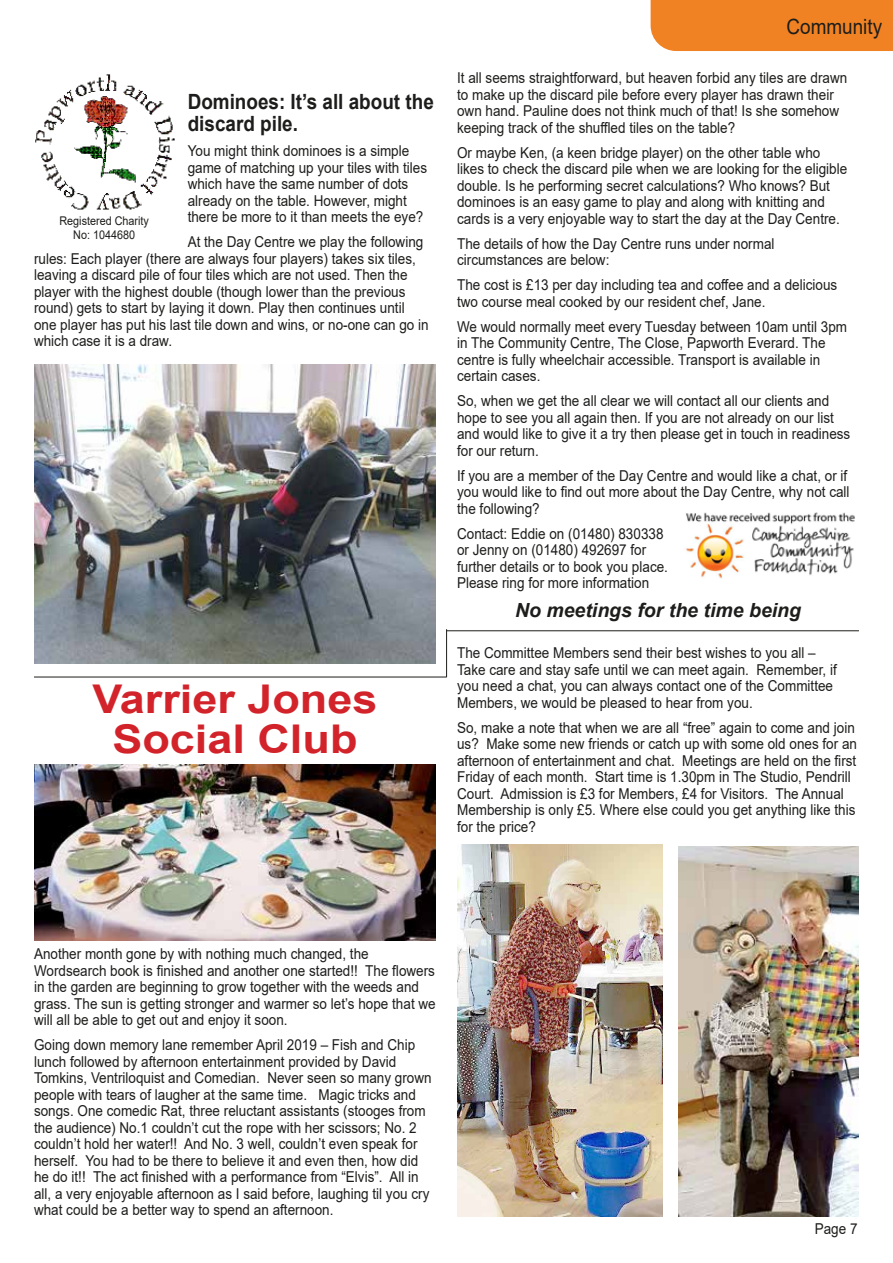
<style>
.page{position:relative;width:893px;height:1263px;background:#fff}
.page>*{position:absolute;margin:0;border:0;box-sizing:border-box;transform-origin:0 0}
.t1{font:700 39.6px/40.5px "Arial";color:#d3232a;text-align:center;scale:1.14 1}
.t2{font:700 21px/22.5px "Arial";color:#1d1d1b;scale:.9 1}
.t3{font:21px "Arial";color:#1d1d1b;scale:.9 1}
.t4{font:italic 700 19.5px "Arial";color:#1d1d1b}
.t5{font:15px/16.5px "Arial";color:#1d1d1b;scale:.9 1}
.t6{font:12px/13.5px "Arial";color:#1d1d1b;text-align:center;scale:.9 1}
</style>
<div class="page">
<div style="left:651px;top:0;width:242px;height:51px;background:#f08223"></div>
<img style="left:35px;top:74px;width:140px;height:136px">
<img style="left:686px;top:512px;width:169px;height:67px">
<hr style="left:34px;top:677px;width:412px;height:1px;background:#1d1d1b">
<hr style="left:446px;top:630px;width:413px;height:1px;background:#1d1d1b">
<img style="left:34px;top:365px;width:402px;height:299px">
<hr style="left:446px;top:629px;width:1px;height:48px;background:#1d1d1b">
<img style="left:34px;top:765px;width:402px;height:175px">
<img style="left:457px;top:844px;width:205px;height:372px">
<img style="left:679px;top:846px;width:180px;height:370px">
<h2 class="t2" style="left:188px;top:90px;width:275px">Dominoes: It’s all about the discard pile.</h2>
<p class="t5" style="left:188px;top:142px;width:267px">You might think dominoes is a simple game of matching up your tiles with tiles which have the same number of dots already on the table. However, might there be more to it than meets the eye?</p>
<p class="t5" style="left:34px;top:233px;width:440px;text-indent:154px">At the Day Centre we play the following rules: Each player (there are always four players) takes six tiles, leaving a discard pile of four tiles which are not used. Then the player with the highest double (though lower than the previous round) gets to start by laying it down. Play then continues until one player has put his last tile down and wins, or no-one can go in which case it is a draw.</p>
<p class="t6" style="left:59px;top:214px;width:101px">Registered Charity<br>No: 1044680</p>
<h1 class="t1" style="left:92px;top:679px;width:252px">Varrier Jones<br>Social Club</h1>
<h2 class="t3" style="left:786px;top:13px;width:108px">Community</h2>
<p class="t5" style="left:457px;top:70px;width:435px">It all seems straightforward, but heaven forbid any tiles are drawn to make up the discard pile before every player has drawn their own hand. Pauline does not think much of that! Is she somehow keeping track of the shuffled tiles on the table?</p>
<p class="t5" style="left:457px;top:144px;width:435px">Or maybe Ken, (a keen bridge player) on the other table who likes to check the discard pile when we are looking for the eligible double. Is he performing secret calculations? Who knows? But dominoes is an easy game to play and along with knitting and cards is a very enjoyable way to start the day at the Day Centre.</p>
<p class="t5" style="left:457px;top:235px;width:354px">The details of how the Day Centre runs under normal circumstances are below:</p>
<p class="t5" style="left:457px;top:277px;width:424px">The cost is £13 per day including tea and coffee and a delicious two course meal cooked by our resident chef, Jane.</p>
<p class="t5" style="left:457px;top:318px;width:435px">We would normally meet every Tuesday between 10am until 3pm in The Community Centre, The Close, Papworth Everard. The centre is fully wheelchair accessible. Transport is available in certain cases.</p>
<p class="t5" style="left:457px;top:393px;width:438px">So, when we get the all clear we will contact all our clients and hope to see you all again then. If you are not already on our list and would like to give it a try then please get in touch in readiness for our return.</p>
<p class="t5" style="left:457px;top:467px;width:438px">If you are a member of the Day Centre and would like a chat, or if you would like to find out more about the Day Centre, why not call the following?</p>
<p class="t5" style="left:457px;top:525px;width:236px">Contact: Eddie on (01480) 830338 or Jenny on (01480) 492697 for further details or to book you place.<br>Please ring for more information</p>
<h3 class="t4" style="left:515px;top:597px;width:288px">No meetings for the time being</h3>
<p class="t5" style="left:457px;top:645px;width:423px">The Committee Members send their best wishes to you all – Take care and stay safe until we can meet again. Remember, if you need a chat, you can always contact one of the Committee Members, we would be pleased to hear from you.</p>
<p class="t5" style="left:457px;top:719px;width:446px">So, make a note that when we are all “free” again to come and join us? Make some new friends or catch up with some old ones for an afternoon of entertainment and chat. Meetings are held on the first Friday of each month. Start time is 1.30pm in The Studio, Pendrill Court. Admission is £3 for Members, £4 for Visitors. The Annual Membership is only £5. Where else could you get anything like this for the price?</p>
<p class="t5" style="left:34px;top:945px;width:448px">Another month gone by with nothing much changed, the Wordsearch book is finished and another one started!! The flowers in the garden are beginning to grow together with the weeds and grass. The sun is getting stronger and warmer so let’s hope that we will all be able to get out and enjoy it soon.</p>
<p class="t5" style="left:34px;top:1037px;width:443px">Going down memory lane remember April 2019 – Fish and Chip lunch followed by afternoon entertainment provided by David Tomkins, Ventriloquist and Comedian. Never seen so many grown people with tears of laugher at the same time. Magic tricks and songs. One comedic Rat, three reluctant assistants (stooges from the audience) No.1 couldn’t cut the rope with her scissors; No. 2 couldn’t hold her water!! And No. 3 well, couldn’t even speak for herself. You had to be there to believe it and even then, how did he do it!! The act finished with a performance from “Elvis”. All in all, a very enjoyable afternoon as I said before, laughing til you cry what could be a better way to spend an afternoon.</p>
<p class="t5" style="left:815px;top:1220px;width:49px">Page 7</p>
</div>
